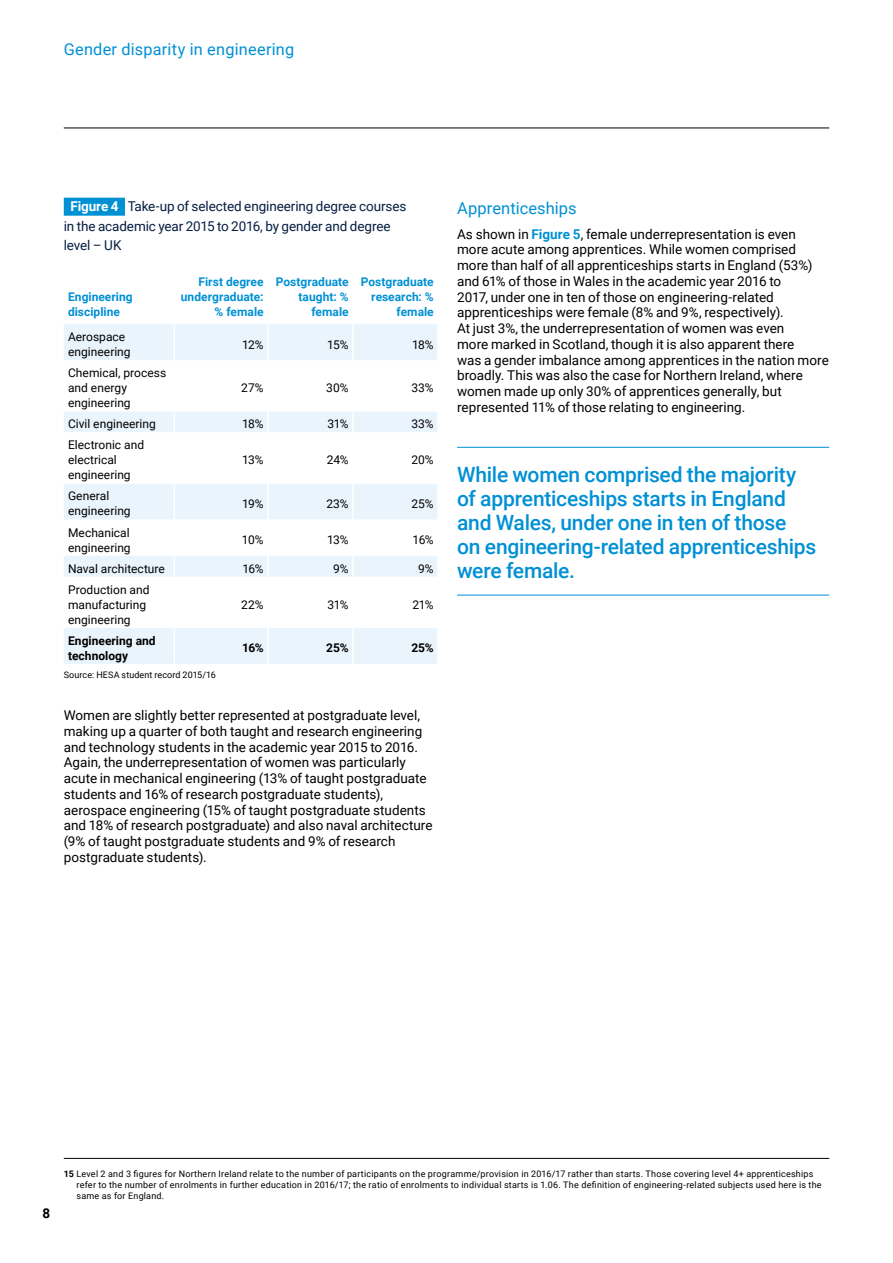
<style>
.page{position:relative;width:893px;height:1263px;background:#fff}
.page>*{position:absolute;margin:0;border:0;box-sizing:border-box;transform-origin:0 0}
.t1{font:500 21px/24px "Roboto";letter-spacing:-.01em;color:#0090d4}
.t2{font:16.5px "Roboto";color:#0090d4}
.t3{font:16.35px "Roboto";letter-spacing:.015em;color:#0090d4}
.t4{font:13.5px/15.8px "Roboto";color:#000}
.t5{font:13.5px/19.5px "Roboto";letter-spacing:-.01em;color:#061d41}
.t6{font:700 13.5px "Roboto";color:#000}
.t7{font:12px/15px "Roboto";color:#000}
.t8{font:700 12px/15px "Roboto";color:#0090d4;text-align:right}
.t9{font:700 12px/15px "Roboto";color:#000}
.t10{font:9px/11.2px "Roboto";letter-spacing:.025em;color:#000}
.s1{font-weight:700;color:#fff}
.s2{font-weight:700;color:#0090d4}
.s3{font-weight:700}
</style>
<div class="page">
<hr style="left:64px;top:1158px;width:765px;height:1px;background:#000">
<hr style="left:64px;top:128px;width:765px;height:1px;background:#000">
<div style="left:64px;top:198px;width:61px;height:18px;background:#0090d4"></div>
<div style="left:64px;top:324px;width:373px;height:340px;background:#eaf4fc"></div>
<svg style="left:64px;top:360px;width:373px;height:268px"></svg>
<hr style="left:174px;top:324px;width:1px;height:36px;background:#fff">
<hr style="left:267px;top:324px;width:2px;height:36px;background:#fff">
<hr style="left:352px;top:324px;width:2px;height:36px;background:#fff">
<hr style="left:174px;top:360px;width:1px;height:51px;background:#fff">
<hr style="left:267px;top:360px;width:2px;height:51px;background:#fff">
<hr style="left:352px;top:360px;width:2px;height:51px;background:#fff">
<svg style="left:174px;top:411px;width:1px;height:21px"></svg>
<hr style="left:267px;top:411px;width:2px;height:21px;background:#fff">
<hr style="left:352px;top:411px;width:2px;height:21px;background:#fff">
<hr style="left:174px;top:432px;width:1px;height:51px;background:#fff">
<hr style="left:267px;top:432px;width:2px;height:51px;background:#fff">
<hr style="left:352px;top:432px;width:2px;height:51px;background:#fff">
<hr style="left:174px;top:483px;width:1px;height:37px;background:#fff">
<hr style="left:267px;top:483px;width:2px;height:37px;background:#fff">
<hr style="left:352px;top:483px;width:2px;height:37px;background:#fff">
<hr style="left:174px;top:520px;width:1px;height:36px;background:#fff">
<hr style="left:267px;top:520px;width:2px;height:36px;background:#fff">
<hr style="left:352px;top:520px;width:2px;height:36px;background:#fff">
<svg style="left:174px;top:556px;width:1px;height:21px"></svg>
<hr style="left:267px;top:556px;width:2px;height:21px;background:#fff">
<hr style="left:352px;top:556px;width:2px;height:21px;background:#fff">
<hr style="left:174px;top:577px;width:1px;height:51px;background:#fff">
<hr style="left:267px;top:577px;width:2px;height:51px;background:#fff">
<hr style="left:352px;top:577px;width:2px;height:51px;background:#fff">
<hr style="left:174px;top:628px;width:1px;height:36px;background:#fff">
<hr style="left:267px;top:628px;width:2px;height:36px;background:#fff">
<hr style="left:352px;top:628px;width:2px;height:36px;background:#fff">
<hr style="left:457px;top:447px;width:372px;height:1px;background:#0090d4">
<hr style="left:457px;top:595px;width:372px;height:1px;background:#0090d4">
<p class="t3" style="left:64px;top:38px;width:232px">Gender disparity in engineering</p>
<p class="t5" style="left:64px;top:196px;width:344px;text-indent:7px"><span class="s1">Figure 4</span> Take-up of selected engineering degree courses in the academic year 2015 to 2016, by gender and degree level – UK</p>
<p class="t8" style="left:68px;top:288px;width:66px;text-align:left">Engineering discipline</p>
<p class="t8" style="left:181px;top:273px;width:84px">First degree undergraduate: % female</p>
<p class="t8" style="left:276px;top:273px;width:74px">Postgraduate taught: % female</p>
<p class="t8" style="left:361px;top:273px;width:74px">Postgraduate research: % female</p>
<p class="t7" style="left:68px;top:329px;width:64px">Aerospace engineering</p>
<p class="t7" style="left:242px;top:336px;width:23px">12%</p>
<p class="t7" style="left:327px;top:336px;width:23px">15%</p>
<p class="t7" style="left:412px;top:336px;width:23px">18%</p>
<p class="t7" style="left:68px;top:365px;width:100px">Chemical, process and energy engineering</p>
<p class="t7" style="left:241px;top:380px;width:24px">27%</p>
<p class="t7" style="left:326px;top:380px;width:24px">30%</p>
<p class="t7" style="left:411px;top:380px;width:24px">33%</p>
<p class="t7" style="left:68px;top:416px;width:89px">Civil engineering</p>
<p class="t7" style="left:242px;top:416px;width:23px">18%</p>
<p class="t7" style="left:327px;top:416px;width:23px">31%</p>
<p class="t7" style="left:411px;top:416px;width:24px">33%</p>
<p class="t7" style="left:68px;top:437px;width:78px">Electronic and electrical engineering</p>
<p class="t7" style="left:242px;top:452px;width:23px">13%</p>
<p class="t7" style="left:327px;top:452px;width:23px">24%</p>
<p class="t7" style="left:411px;top:452px;width:24px">20%</p>
<p class="t7" style="left:68px;top:488px;width:64px">General engineering</p>
<p class="t7" style="left:242px;top:496px;width:23px">19%</p>
<p class="t7" style="left:326px;top:496px;width:24px">23%</p>
<p class="t7" style="left:411px;top:496px;width:24px">25%</p>
<p class="t7" style="left:68px;top:524px;width:64px">Mechanical engineering</p>
<p class="t7" style="left:242px;top:532px;width:23px">10%</p>
<p class="t7" style="left:327px;top:532px;width:23px">13%</p>
<p class="t7" style="left:413px;top:532px;width:23px">16%</p>
<p class="t7" style="left:68px;top:560px;width:98px">Naval architecture</p>
<p class="t7" style="left:242px;top:560px;width:23px">16%</p>
<p class="t7" style="left:333px;top:560px;width:17px">9%</p>
<p class="t7" style="left:418px;top:560px;width:17px">9%</p>
<p class="t7" style="left:68px;top:581px;width:83px">Production and manufacturing engineering</p>
<p class="t7" style="left:241px;top:596px;width:24px">22%</p>
<p class="t7" style="left:327px;top:596px;width:23px">31%</p>
<p class="t7" style="left:412px;top:596px;width:23px">21%</p>
<p class="t9" style="left:68px;top:632px;width:89px">Engineering and technology</p>
<p class="t9" style="left:242px;top:640px;width:23px">16%</p>
<p class="t9" style="left:326px;top:640px;width:24px">25%</p>
<p class="t9" style="left:411px;top:640px;width:24px">25%</p>
<p class="t10" style="left:64px;top:669px;width:153px">Source: HESA student record 2015/16</p>
<p class="t4" style="left:64px;top:707px;width:370px">Women are slightly better represented at postgraduate level, making up a quarter of both taught and research engineering and technology students in the academic year 2015 to 2016.<br>Again, the underrepresentation of women was particularly acute in mechanical engineering (13% of taught postgraduate students and 16% of research postgraduate students), aerospace engineering (15% of taught postgraduate students and 18% of research postgraduate) and also naval architecture (9% of taught postgraduate students and 9% of research postgraduate students).</p>
<p class="t2" style="left:457px;top:197px;width:121px">Apprenticeships</p>
<p class="t4" style="left:457px;top:225px;width:373px">As shown in <span class="s2">Figure 5</span>, female underrepresentation is even more acute among apprentices. While women comprised more than half of all apprenticeships starts in England (53%) and 61% of those in Wales in the academic year 2016 to<br>2017, under one in ten of those on engineering-related apprenticeships were female (8% and 9%, respectively).<br>At just 3%, the underrepresentation of women was even<br>more marked in Scotland, though it is also apparent there<br>was a gender imbalance among apprentices in the nation more broadly. This was also the case for Northern Ireland, where women made up only 30% of apprentices generally, but represented 11% of those relating to engineering.</p>
<h1 class="t1" style="left:457px;top:461px;width:361px">While women comprised the majority of apprenticeships starts in England and Wales, under one in ten of those<br>on engineering-related apprenticeships were female.</h1>
<p class="t6" style="left:43px;top:1204px;width:9px">8</p>
<p class="t10" style="left:77px;top:1167px;width:747px;text-indent:-13px"><span class="s3">15</span> Level 2 and 3 figures for Northern Ireland relate to the number of participants on the programme/provision in 2016/17 rather than starts. Those covering level 4+ apprenticeships refer to the number of enrolments in further education in 2016/17; the ratio of enrolments to individual starts is 1.06. The definition of engineering-related subjects used here is the same as for England.</p>
</div>
